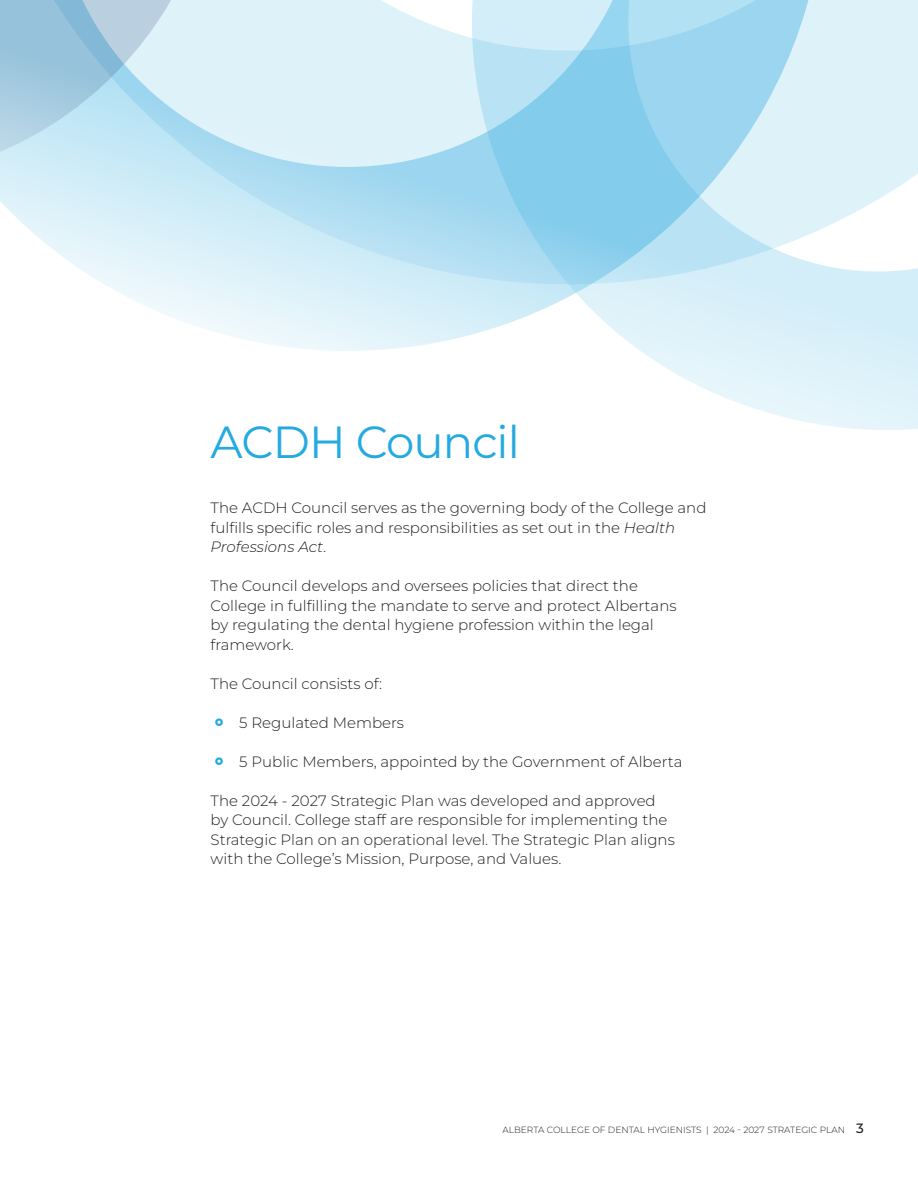
<style>
.page{position:relative;width:918px;height:1188px;background:#fff}
.page>*{position:absolute;margin:0;border:0;box-sizing:border-box;transform-origin:0 0}
.t1{font:45px "Montserrat";letter-spacing:-.02em;color:#24aae1}
.t2{font:300 15px/19.5px "Montserrat";color:#231f20}
.t3{font:300 9px "Montserrat";color:#231f20}
.s1{font-style:italic}
.s2{font-weight:500;font-size:13.5px}
</style>
<div class="page">
<svg style="left:0;top:198px;width:437px;height:153px"></svg>
<svg style="left:21px;top:0;width:416px;height:332px;background:#d7eef8"></svg>
<svg style="left:437px;top:0;width:481px;height:430px"></svg>
<svg style="left:0;top:0;width:180px;height:198px;background:#b6d9eb"></svg>
<p class="t1" style="left:211px;top:412px;width:311px">ACDH Council</p>
<p class="t2" style="left:211px;top:498px;width:497px">The ACDH Council serves as the governing body of the College and fulfills specific roles and responsibilities as set out in the <span class="s1">Health<br>Professions Act</span>.</p>
<p class="t2" style="left:211px;top:576px;width:468px">The Council develops and oversees policies that direct the College in fulfilling the mandate to serve and protect Albertans by regulating the dental hygiene profession within the legal framework.</p>
<p class="t2" style="left:211px;top:673px;width:173px">The Council consists of:</p>
<p class="t2" style="left:239px;top:712px;width:166px">5 Regulated Members</p>
<p class="t2" style="left:239px;top:751px;width:445px">5 Public Members, appointed by the Government of Alberta</p>
<p class="t2" style="left:211px;top:790px;width:466px">The 2024 - 2027 Strategic Plan was developed and approved by Council. College staff are responsible for implementing the Strategic Plan on an operational level. The Strategic Plan aligns with the College’s Mission, Purpose, and Values.</p>
<p class="t3" style="left:503px;top:1124px;width:363px">ALBERTA COLLEGE OF DENTAL HYGIENISTS | 2024 - 2027 STRATEGIC PLAN <span class="s2">3</span></p>
</div>
